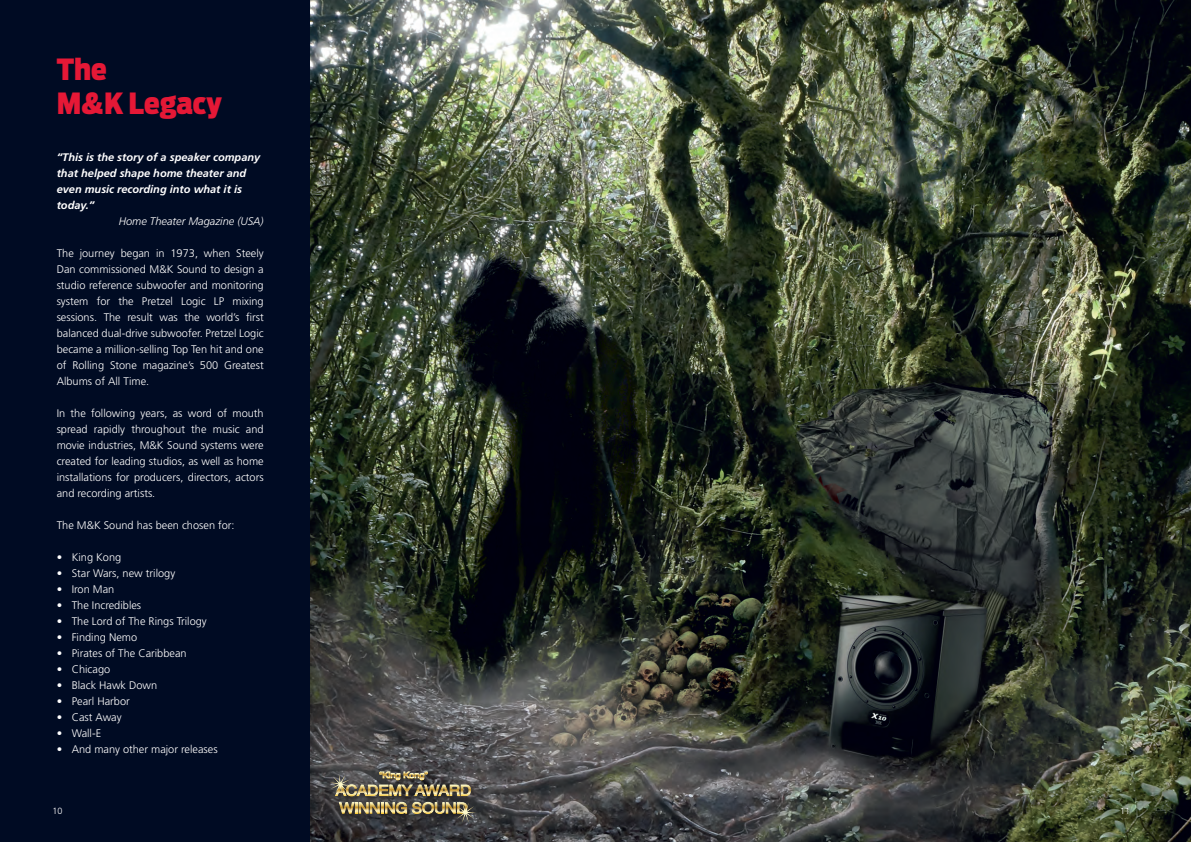
<style>
.page{position:relative;width:1191px;height:842px;background:#fff}
.page>*{position:absolute;margin:0;border:0;box-sizing:border-box;transform-origin:0 0}
.t1{font:900 29px/34.8px "Antenna Cond";color:#e51836}
.t2{font:300 11px/16px "Frutiger";color:#fff;text-align:justify}
.t3{font:italic 700 11px/16px "Frutiger";color:#fff}
.t4{font:italic 300 11px "Frutiger";color:#fff}
.t5{font:300 9px "Frutiger";color:#fff}
</style>
<div class="page">
<img style="left:309px;top:0;width:882px;height:842px">
<div style="left:0;top:0;width:309px;height:842px;background:#000b23"></div>
<div style="left:335px;top:771px;width:142px;height:49px;background:#231f20;opacity:.75"></div>
<svg style="left:339px;top:802px;width:137px;height:20px;background:#70674e"></svg>
<svg style="left:330px;top:768px;width:141px;height:28px;background:#746c58"></svg>
<h1 class="t1" style="left:57px;top:52px;width:167px">The<br>M&amp;K Legacy</h1>
<p class="t3" style="left:57px;top:149px;width:205px">“This is the story of a speaker company that helped shape home theater and even music recording into what it is today.”</p>
<p class="t4" style="left:119px;top:215px;width:146px">Home Theater Magazine (USA)</p>
<p class="t2" style="left:57px;top:245px;width:208px">The journey began in 1973, when Steely Dan commissioned M&amp;K Sound to design a studio reference subwoofer and monitoring system for the Pretzel Logic LP mixing sessions. The result was the world’s first balanced dual-drive subwoofer. Pretzel Logic became a million-selling Top Ten hit and one of Rolling Stone magazine’s 500 Greatest Albums of All Time.</p>
<p class="t2" style="left:57px;top:405px;width:208px">In the following years, as word of mouth spread rapidly throughout the music and movie industries, M&amp;K Sound systems were created for leading studios, as well as home installations for producers, directors, actors and recording artists.</p>
<p class="t2" style="left:57px;top:517px;width:179px">The M&amp;K Sound has been chosen for:</p>
<p class="t2" style="left:57px;top:549px;width:66px">• King Kong</p>
<p class="t2" style="left:57px;top:565px;width:120px">• Star Wars, new trilogy</p>
<p class="t2" style="left:57px;top:581px;width:59px">• Iron Man</p>
<p class="t2" style="left:57px;top:597px;width:86px">• The Incredibles</p>
<p class="t2" style="left:57px;top:613px;width:152px">• The Lord of The Rings Trilogy</p>
<p class="t2" style="left:57px;top:629px;width:82px">• Finding Nemo</p>
<p class="t2" style="left:57px;top:645px;width:131px">• Pirates of The Caribbean</p>
<p class="t2" style="left:57px;top:661px;width:55px">• Chicago</p>
<p class="t2" style="left:57px;top:677px;width:102px">• Black Hawk Down</p>
<p class="t2" style="left:57px;top:693px;width:75px">• Pearl Harbor</p>
<p class="t2" style="left:57px;top:709px;width:66px">• Cast Away</p>
<p class="t2" style="left:57px;top:725px;width:46px">• Wall-E</p>
<p class="t2" style="left:57px;top:741px;width:162px">• And many other major releases</p>
<p class="t5" style="left:52px;top:805px;width:12px">10</p>
<p class="t5" style="left:1120px;top:805px;width:12px">11</p>
</div>
